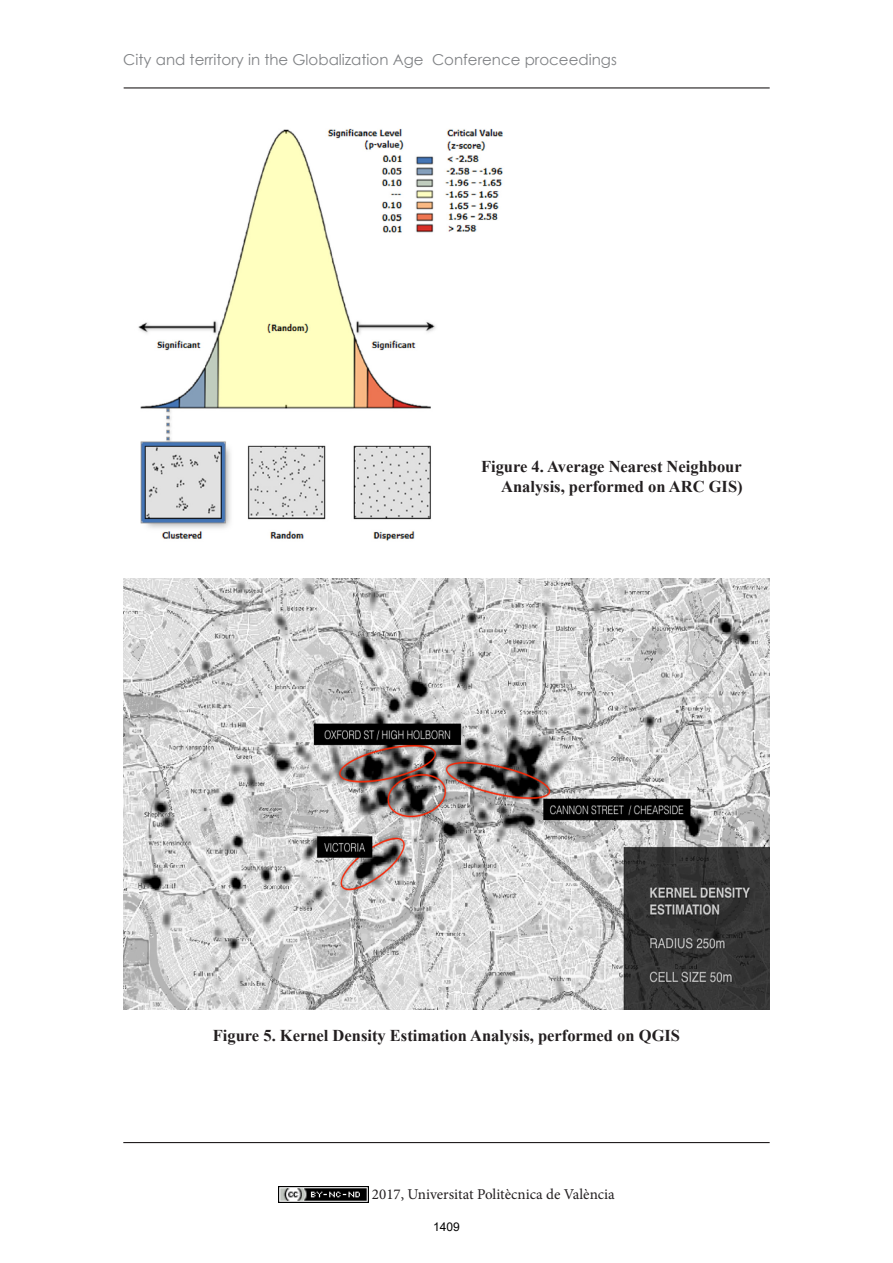
<style>
.page{position:relative;width:893px;height:1263px;background:#fff}
.page>*{position:absolute;margin:0;border:0;box-sizing:border-box;transform-origin:0 0}
.t1{font:700 16.5px/19.8px "Times New Roman";color:#231f20;text-align:right}
.t2{font:15px "Century Gothic";color:#808285}
.t3{font:15px "Minion Pro";color:#231f20}
.t4{font:12px "Arial";color:#000}
</style>
<div class="page">
<hr style="left:124px;top:87px;width:646px;height:1px;background:#231f20">
<hr style="left:123px;top:1142px;width:647px;height:1px;background:#231f20">
<img style="left:278px;top:1186px;width:90px;height:17px">
<img style="left:138px;top:128px;width:365px;height:413px">
<img style="left:123px;top:578px;width:647px;height:432px">
<p class="t2" style="left:123px;top:49px;width:495px">City and territory in the Globalization Age Conference proceedings</p>
<p class="t1" style="left:481px;top:457px;width:263px">Figure 4. Average Nearest Neighbour<br>Analysis, performed on ARC GIS)</p>
<p class="t1" style="left:213px;top:1025px;width:469px">Figure 5. Kernel Density Estimation Analysis, performed on QGIS</p>
<p class="t3" style="left:372px;top:1184px;width:244px">2017, Universitat Politècnica de València</p>
<p class="t4" style="left:433px;top:1219px;width:28px">1409</p>
</div>
